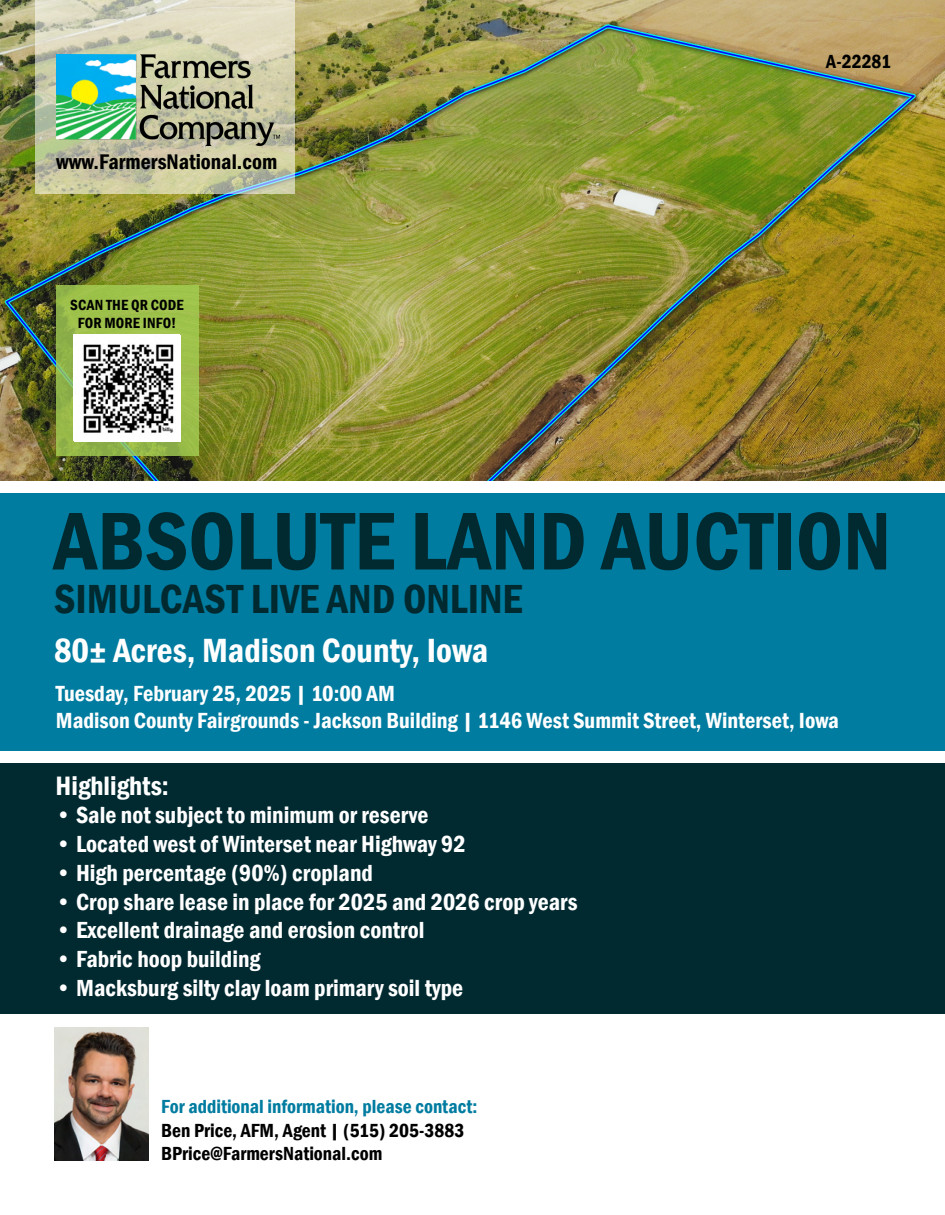
<style>
.page{position:relative;width:945px;height:1215px;background:#fff}
.page>*{position:absolute;margin:0;border:0;box-sizing:border-box;transform-origin:0 0}
.t1{font:600 condensed 84.75px "Franklin Gothic";color:#002930}
.t2{font:600 condensed 41.7px "Franklin Gothic";color:#002930}
.t3{font:600 condensed 34.5px "Franklin Gothic";color:#fff}
.t4{font:600 condensed 27.3px "Franklin Gothic";color:#fff}
.t5{font:600 condensed 24px "Franklin Gothic";color:#fff}
.t6{font:600 condensed 22.5px/27px "Franklin Gothic";color:#fff}
.t7{font:600 condensed 21.75px "Franklin Gothic";color:#000}
.t8{font:600 condensed 19.5px/23.4px "Franklin Gothic";color:#000}
.t9{font:600 condensed 19.5px "Franklin Gothic";color:#007ca0}
.t10{font:600 condensed 15.15px/18.1px "Franklin Gothic";letter-spacing:.01em;color:#000;text-align:center}
</style>
<div class="page">
<div style="left:0;top:493px;width:945px;height:258px;background:#007ca0"></div>
<div style="left:0;top:763px;width:945px;height:250px;background:#002930"></div>
<img style="left:0;top:0;width:945px;height:480px">
<svg style="left:56px;top:286px;width:142px;height:170px;background:#9dbf51"></svg>
<img style="left:74px;top:335px;width:106px;height:106px">
<img style="left:54px;top:1028px;width:94px;height:133px">
<svg style="left:35px;top:0;width:259px;height:193px;background:#cecdaf"></svg>
<img style="left:56px;top:54px;width:224px;height:92px">
<p class="t7" style="left:56px;top:147px;width:223px">www.FarmersNational.com</p>
<p class="t10" style="left:70px;top:295px;width:115px">SCAN THE QR CODE<br>FOR MORE INFO!</p>
<p class="t8" style="left:826px;top:49px;width:66px">A-22281</p>
<h1 class="t1" style="left:54px;top:485px;width:838px">ABSOLUTE LAND AUCTION</h1>
<h2 class="t2" style="left:54px;top:571px;width:470px">SIMULCAST LIVE AND ONLINE</h2>
<h3 class="t3" style="left:54px;top:627px;width:436px">80± Acres, Madison County, Iowa</h3>
<p class="t6" style="left:56px;top:680px;width:785px">Tuesday, February 25, 2025 | 10:00 AM<br>Madison County Fairgrounds - Jackson Building | 1146 West Summit Street, Winterset, Iowa</p>
<p class="t4" style="left:56px;top:767px;width:115px">Highlights:</p>
<p class="t5" style="left:56px;top:799px;width:374px">• Sale not subject to minimum or reserve</p>
<p class="t5" style="left:56px;top:828px;width:412px">• Located west of Winterset near Highway 92</p>
<p class="t5" style="left:56px;top:857px;width:319px">• High percentage (90%) cropland</p>
<p class="t5" style="left:56px;top:886px;width:523px">• Crop share lease in place for 2025 and 2026 crop years</p>
<p class="t5" style="left:56px;top:914px;width:370px">• Excellent drainage and erosion control</p>
<p class="t5" style="left:56px;top:943px;width:206px">• Fabric hoop building</p>
<p class="t5" style="left:56px;top:972px;width:409px">• Macksburg silty clay loam primary soil type</p>
<p class="t9" style="left:161px;top:1094px;width:318px">For additional information, please contact:</p>
<p class="t8" style="left:161px;top:1118px;width:305px">Ben Price, AFM, Agent | (515) 205-3883<br>BPrice@FarmersNational.com</p>
</div>
